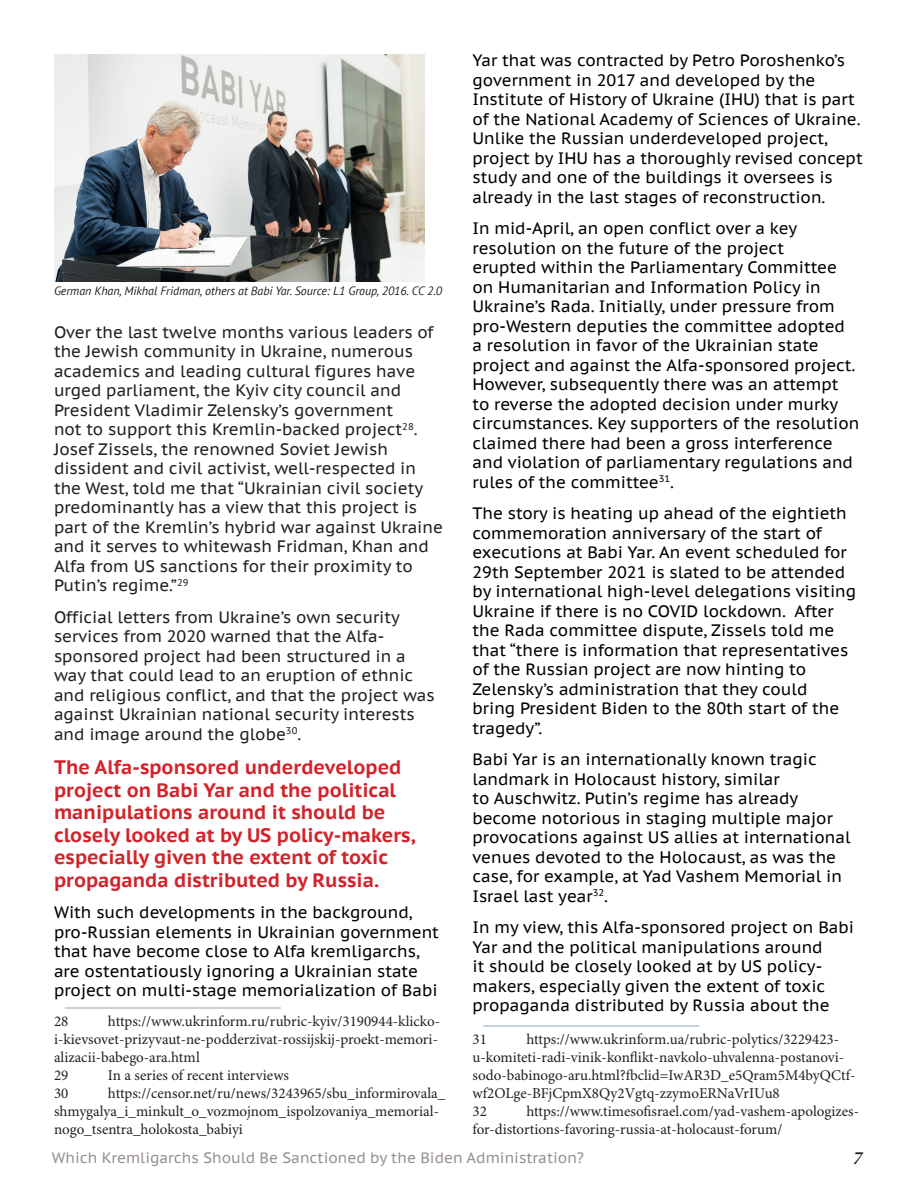
<style>
.page{position:relative;width:918px;height:1188px;background:#fff}
.page>*{position:absolute;margin:0;border:0;box-sizing:border-box;transform-origin:0 0}
.Red_Important{font:700 19.5px/22.5px "PT Sans Caption";color:#d1232a}
.t1{font:italic 600 19.5px "Minion Pro";color:#231f20}
.Text_general{font:16.5px/19.5px "PT Sans Caption";color:#000}
.Text_general-2{font:16.5px/19.5px "PT Sans Caption";color:#231f20}
.t2{font:15px/18px "Minion Pro";color:#231f20}
.t3{font:15px "PT Sans Caption";color:#999190}
.Text_under_photo{font:italic 12px "PT Sans";letter-spacing:-.005em;color:#231f20}
</style>
<div class="page">
<hr style="left:65px;top:1008px;width:216px;height:1px;background:#8fa6bb">
<hr style="left:483px;top:1026px;width:216px;height:1px;background:#8fa6bb">
<img style="left:54px;top:54px;width:371px;height:227px">
<p class="Text_under_photo" style="left:54px;top:283px;width:390px">German Khan, Mikhal Fridman, others at Babi Yar. Source: L1 Group, 2016. CC 2.0</p>
<p class="Text_general-2" style="left:54px;top:322px;width:390px">Over the last twelve months various leaders of the Jewish community in Ukraine, numerous academics and leading cultural figures have urged parliament, the Kyiv city council and President Vladimir Zelensky’s government<br>not to support this Kremlin-backed project<sup>28</sup>.<br>Josef Zissels, the renowned Soviet Jewish dissident and civil activist, well-respected in the West, told me that “Ukrainian civil society predominantly has a view that this project is part of the Kremlin’s hybrid war against Ukraine and it serves to whitewash Fridman, Khan and Alfa from US sanctions for their proximity to Putin’s regime.”<sup>29</sup></p>
<p class="Text_general-2" style="left:54px;top:607px;width:382px">Official letters from Ukraine’s own security services from 2020 warned that the Alfa&shy;sponsored project had been structured in a way that could lead to an eruption of ethnic and religious conflict, and that the project was against Ukrainian national security interests and image around the globe<sup>30</sup>.</p>
<p class="Red_Important" style="left:54px;top:756px;width:363px">The Alfa-sponsored underdeveloped project on Babi Yar and the political manipulations around it should be closely looked at by US policy-makers, especially given the extent of toxic propaganda distributed by Russia.</p>
<p class="Text_general" style="left:54px;top:902px;width:387px">With such developments in the background, pro-Russian elements in Ukrainian government that have become close to Alfa kremligarchs, are ostentatiously ignoring a Ukrainian state project on multi-stage memorialization of Babi</p>
<p class="t2" style="left:54px;top:1013px;width:16px">28</p>
<p class="t2" style="left:54px;top:1013px;width:388px;text-indent:54px">https://www.ukrinform.ru/rubric-kyiv/3190944-klicko&shy;i-kievsovet-prizyvaut-ne-podderzivat-rossijskij-proekt-memori&shy;alizacii-babego-ara.html</p>
<p class="t2" style="left:54px;top:1067px;width:16px">29</p>
<p class="t2" style="left:108px;top:1067px;width:183px">In a series of recent interviews</p>
<p class="t2" style="left:54px;top:1085px;width:16px">30</p>
<p class="t2" style="left:54px;top:1085px;width:393px;text-indent:54px">https://censor.net/ru/news/3243965/sbu_informirovala_ shmygalya_i_minkult_o_vozmojnom_ispolzovaniya_memorial&shy;nogo_tsentra_holokosta_babiyi</p>
<p class="Text_general" style="left:472px;top:50px;width:392px">Yar that was contracted by Petro Poroshenko’s government in 2017 and developed by the Institute of History of Ukraine (IHU) that is part of the National Academy of Sciences of Ukraine.<br>Unlike the Russian underdeveloped project, project by IHU has a thoroughly revised concept study and one of the buildings it oversees is already in the last stages of reconstruction.</p>
<p class="Text_general" style="left:472px;top:218px;width:389px">In mid-April, an open conflict over a key resolution on the future of the project<br>erupted within the Parliamentary Committee on Humanitarian and Information Policy in Ukraine’s Rada. Initially, under pressure from pro-Western deputies the committee adopted<br>a resolution in favor of the Ukrainian state project and against the Alfa-sponsored project.<br>However, subsequently there was an attempt to reverse the adopted decision under murky circumstances. Key supporters of the resolution claimed there had been a gross interference and violation of parliamentary regulations and rules of the committee<sup>31</sup>.</p>
<p class="Text_general" style="left:472px;top:503px;width:385px">The story is heating up ahead of the eightieth commemoration anniversary of the start of executions at Babi Yar. An event scheduled for 29th September 2021 is slated to be attended by international high-level delegations visiting Ukraine if there is no COVID lockdown. After the Rada committee dispute, Zissels told me that “there is information that representatives of the Russian project are now hinting to Zelensky’s administration that they could<br>bring President Biden to the 80th start of the tragedy”.</p>
<p class="Text_general" style="left:472px;top:749px;width:380px">Babi Yar is an internationally known tragic landmark in Holocaust history, similar<br>to Auschwitz. Putin’s regime has already become notorious in staging multiple major provocations against US allies at international venues devoted to the Holocaust, as was the case, for example, at Yad Vashem Memorial in Israel last year<sup>32</sup>.</p>
<p class="Text_general" style="left:472px;top:917px;width:383px">In my view, this Alfa-sponsored project on Babi Yar and the political manipulations around<br>it should be closely looked at by US policy&shy;makers, especially given the extent of toxic propaganda distributed by Russia about the</p>
<p class="t2" style="left:472px;top:1031px;width:16px">31</p>
<p class="t2" style="left:472px;top:1031px;width:384px;text-indent:54px">https://www.ukrinform.ua/rubric-polytics/3229423- u-komiteti-radi-vinik-konflikt-navkolo-uhvalenna-postanovi&shy;sodo-babinogo-aru.html?fbclid=IwAR3D_e5Qram5M4byQCtf&shy;wf2OLge-BFjCpmX8Qy2Vgtq-zzymoERNaVrIUu8</p>
<p class="t2" style="left:472px;top:1103px;width:16px">32</p>
<p class="t2" style="left:472px;top:1103px;width:388px;text-indent:54px">https://www.timesofisrael.com/yad-vashem-apologizes&shy;for-distortions-favoring-russia-at-holocaust-forum/</p>
<p class="t3" style="left:52px;top:1148px;width:534px">Which Kremligarchs Should Be Sanctioned by the Biden Administration?</p>
<p class="t1" style="left:854px;top:1142px;width:11px">7</p>
</div>
